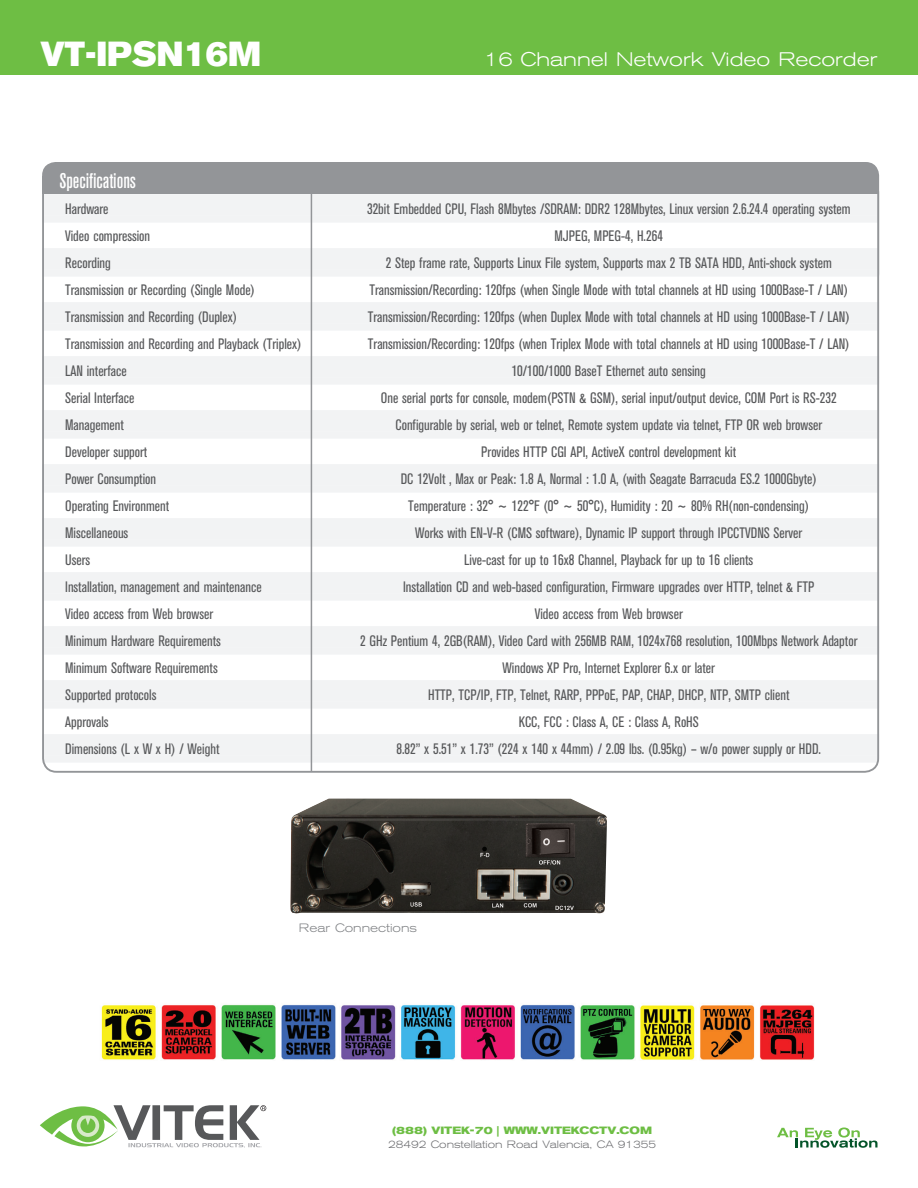
<style>
.page{position:relative;width:918px;height:1188px;background:#fff}
.page>*{position:absolute;margin:0;border:0;box-sizing:border-box;transform-origin:0 0}
.t1{font:34.5px "Akzidenz Grotesk BE Super";color:#fff}
.t2{font:500 condensed 21px "Akzidenz Grotesk BE";color:#fff}
.t3{font:300 expanded 19.5px "Akzidenz Grotesk BE";color:#fff}
.t4{font:condensed 15px/27px "Akzidenz Grotesk BE";color:#57585a}
.t5{font:300 expanded 12px "Akzidenz Grotesk BE";color:#808285}
.t6{font:300 expanded 10.5px "Akzidenz Grotesk BE";color:#6c6d70}
.t7{font:700 expanded 10.5px "Akzidenz Grotesk BE";color:#6ebe44}
</style>
<div class="page">
<div style="left:0;top:0;width:918px;height:75px;background:#6ebe44"></div>
<div style="left:42px;top:162px;width:837px;height:125px;background:#939598;border-radius:14px"></div>
<div style="left:42px;top:192px;width:837px;height:581px;background:#fff"></div>
<div style="left:42px;top:194px;width:837px;height:21px;background:#f2f3f4"></div>
<div style="left:42px;top:215px;width:837px;height:8px;background:#f2f3f4"></div>
<div style="left:42px;top:248px;width:837px;height:21px;background:#f2f3f4"></div>
<div style="left:42px;top:269px;width:837px;height:8px;background:#f2f3f4"></div>
<div style="left:42px;top:302px;width:837px;height:21px;background:#f2f3f4"></div>
<div style="left:42px;top:323px;width:837px;height:8px;background:#f2f3f4"></div>
<div style="left:42px;top:356px;width:837px;height:21px;background:#f2f3f4"></div>
<div style="left:42px;top:377px;width:837px;height:8px;background:#f2f3f4"></div>
<div style="left:42px;top:410px;width:837px;height:21px;background:#f2f3f4"></div>
<div style="left:42px;top:431px;width:837px;height:8px;background:#f2f3f4"></div>
<div style="left:42px;top:464px;width:837px;height:21px;background:#f2f3f4"></div>
<div style="left:42px;top:485px;width:837px;height:8px;background:#f2f3f4"></div>
<div style="left:42px;top:518px;width:837px;height:21px;background:#f2f3f4"></div>
<div style="left:42px;top:539px;width:837px;height:8px;background:#f2f3f4"></div>
<div style="left:42px;top:572px;width:837px;height:21px;background:#f2f3f4"></div>
<div style="left:42px;top:593px;width:837px;height:8px;background:#f2f3f4"></div>
<div style="left:42px;top:626px;width:837px;height:21px;background:#f2f3f4"></div>
<div style="left:42px;top:647px;width:837px;height:8px;background:#f2f3f4"></div>
<div style="left:42px;top:680px;width:837px;height:21px;background:#f2f3f4"></div>
<div style="left:42px;top:701px;width:837px;height:8px;background:#f2f3f4"></div>
<div style="left:42px;top:734px;width:837px;height:21px;background:#f2f3f4"></div>
<div style="left:42px;top:755px;width:837px;height:8px;background:#f2f3f4"></div>
<div style="left:42px;top:176px;width:837px;height:17px;background:#939598"></div>
<hr style="left:311px;top:178px;width:1px;height:593px;background:#939598">
<img style="left:101px;top:1004px;width:714px;height:56px">
<svg style="left:40px;top:1105px;width:226px;height:43px"></svg>
<svg style="left:777px;top:1128px;width:101px;height:20px"></svg>
<img style="left:290px;top:798px;width:317px;height:115px">
<h1 class="t1" style="left:40px;top:34px;width:222px">VT-IPSN16M</h1>
<h3 class="t3" style="left:484px;top:48px;width:395px">16 Channel Network Video Recorder</h3>
<h2 class="t2" style="left:59px;top:169px;width:78px">Specifications</h2>
<p class="t4" style="left:65px;top:195px;width:238px">Hardware<br>Video compression<br>Recording<br>Transmission or Recording (Single Mode)<br>Transmission and Recording (Duplex)<br>Transmission and Recording and Playback (Triplex)<br>LAN interface<br>Serial Interface<br>Management<br>Developer support<br>Power Consumption<br>Operating Environment<br>Miscellaneous<br>Users<br>Installation, management and maintenance<br>Video access from Web browser<br>Minimum Hardware Requirements<br>Minimum Software Requirements<br>Supported protocols<br>Approvals<br>Dimensions (L x W x H) / Weight</p>
<p class="t4" style="left:360px;top:195px;width:499px;text-align:center">32bit Embedded CPU, Flash 8Mbytes /SDRAM: DDR2 128Mbytes, Linux version 2.6.24.4 operating system MJPEG, MPEG-4, H.264<br>2 Step frame rate, Supports Linux File system, Supports max 2 TB SATA HDD, Anti-shock system Transmission/Recording: 120fps (when Single Mode with total channels at HD using 1000Base-T / LAN)<br>Transmission/Recording: 120fps (when Duplex Mode with total channels at HD using 1000Base-T / LAN)<br>Transmission/Recording: 120fps (when Triplex Mode with total channels at HD using 1000Base-T / LAN)<br>10/100/1000 BaseT Ethernet auto sensing<br>One serial ports for console, modem(PSTN &amp; GSM), serial input/output device, COM Port is RS-232<br>Configurable by serial, web or telnet, Remote system update via telnet, FTP OR web browser<br>Provides HTTP CGI API, ActiveX control development kit<br>DC 12Volt , Max or Peak: 1.8 A, Normal : 1.0 A, (with Seagate Barracuda ES.2 1000Gbyte)<br>Temperature : 32° ~ 122°F (0° ~ 50°C), Humidity : 20 ~ 80% RH(non-condensing)<br>Works with EN-V-R (CMS software), Dynamic IP support through IPCCTVDNS Server<br>Live-cast for up to 16x8 Channel, Playback for up to 16 clients<br>Installation CD and web-based configuration, Firmware upgrades over HTTP, telnet &amp; FTP<br>Video access from Web browser<br>2 GHz Pentium 4, 2GB(RAM), Video Card with 256MB RAM, 1024x768 resolution, 100Mbps Network Adaptor Windows XP Pro, Internet Explorer 6.x or later<br>HTTP, TCP/IP, FTP, Telnet, RARP, PPPoE, PAP, CHAP, DHCP, NTP, SMTP client<br>KCC, FCC : Class A, CE : Class A, RoHS<br>8.82” x 5.51” x 1.73” (224 x 140 x 44mm) / 2.09 lbs. (0.95kg) – w/o power supply or HDD.</p>
<p class="t5" style="left:299px;top:921px;width:120px">Rear Connections</p>
<p class="t7" style="left:392px;top:1125px;width:261px">(888) VITEK-70 | WWW.VITEKCCTV.COM</p>
<p class="t6" style="left:388px;top:1138px;width:270px">28492 Constellation Road Valencia, CA 91355</p>
</div>
